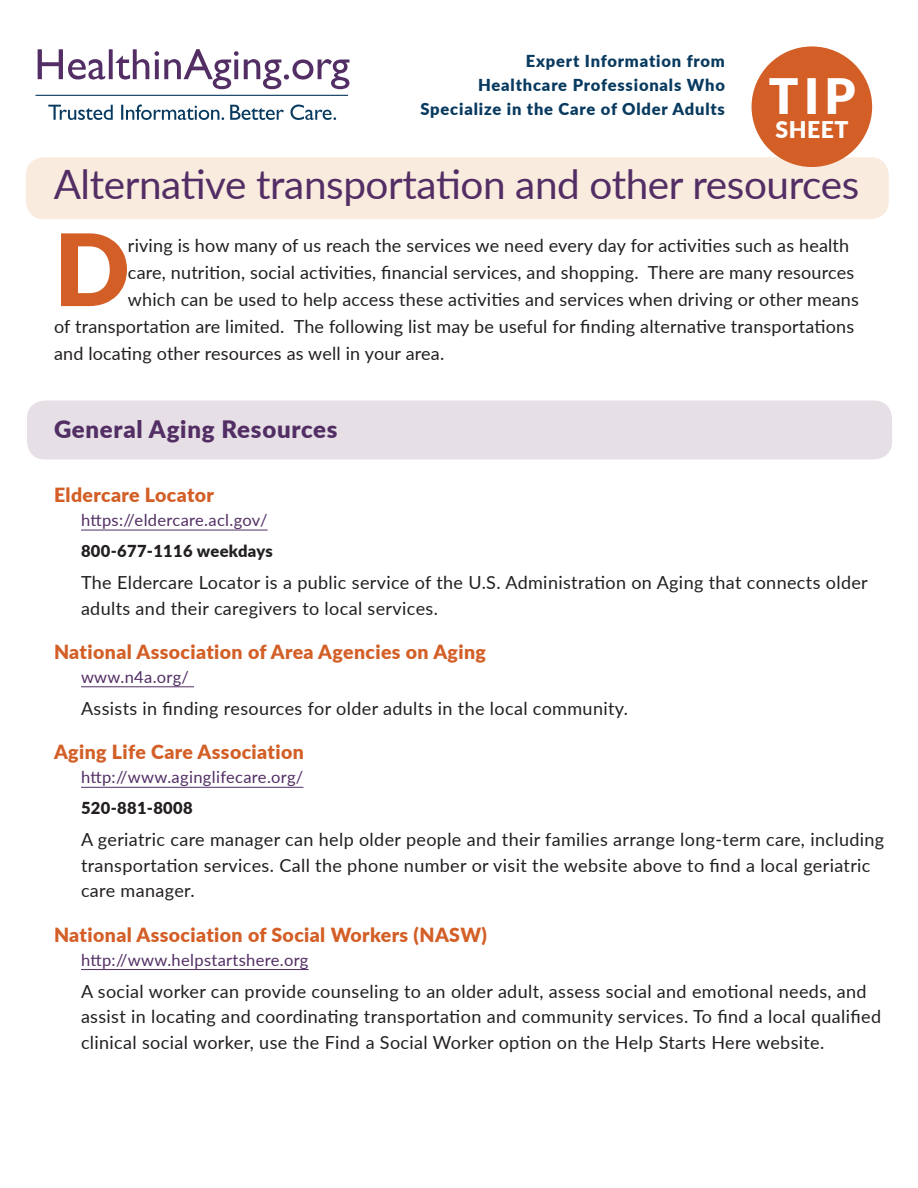
<style>
.page{position:relative;width:918px;height:1188px;background:#fff}
.page>*{position:absolute;margin:0;border:0;box-sizing:border-box;transform-origin:0 0}
.t1{font:900 99.75px "Lato";color:#d35f27}
.t2{font:900 48.9px "Lato";color:#fff}
.t3{font:40.5px "Lato";letter-spacing:-.01em;color:#522e64}
.t4{font:900 24px "Lato";letter-spacing:.03em;color:#522e64}
.t5{font:900 23.1px "Lato";letter-spacing:.02em;color:#fff}
.t6{font:900 19.5px "Lato";letter-spacing:.02em;color:#d35f27}
.t7{font:18px/25.5px "Lato";letter-spacing:.02em;color:#231f20}
.t8{font:16.5px "Lato";letter-spacing:.02em;color:#522e64}
.t9{font:900 16.5px/24px "Lato";letter-spacing:.05em;color:#083a5f;text-align:right}
.t10{font:900 16.5px "Lato";letter-spacing:.02em;color:#231f20}
</style>
<div class="page">
<div style="left:27px;top:400px;width:865px;height:59px;background:#e6dfe6;border-radius:18px"></div>
<div style="left:26px;top:157px;width:863px;height:62px;background:#faebdf;border-radius:18px"></div>
<div style="left:752px;top:46px;width:120px;height:121px;background:#d35f27;border-radius:50%"></div>
<hr style="left:36px;top:95px;width:312px;height:1px;background:#083a5f">
<svg style="left:48px;top:105px;width:288px;height:15px"></svg>
<svg style="left:38px;top:49px;width:311px;height:40px"></svg>
<hr style="left:81px;top:530px;width:187px;height:1px;background:#522e64">
<hr style="left:81px;top:686px;width:113px;height:1px;background:#522e64">
<hr style="left:81px;top:787px;width:222px;height:1px;background:#522e64">
<hr style="left:81px;top:969px;width:228px;height:1px;background:#522e64">
<p class="t9" style="left:420px;top:48px;width:306px">Expert Information from<br>Healthcare Professionals Who<br>Specialize in the Care of Older Adults</p>
<p class="t2" style="left:769px;top:60px;width:88px">TIP</p>
<p class="t5" style="left:775px;top:112px;width:75px">SHEET</p>
<p class="t3" style="left:54px;top:155px;width:807px">Alternative transportation and other resources</p>
<p class="t1" style="left:54px;top:195px;width:77px">D</p>
<p class="t7" style="left:128px;top:232px;width:723px">riving is how many of us reach the services we need every day for activities such as health</p>
<p class="t7" style="left:128px;top:259px;width:728px">care, nutrition, social activities, financial services, and shopping. There are many resources</p>
<p class="t7" style="left:128px;top:286px;width:733px">which can be used to help access these activities and services when driving or other means</p>
<p class="t7" style="left:54px;top:313px;width:802px">of transportation are limited. The following list may be useful for finding alternative transportations</p>
<p class="t7" style="left:54px;top:340px;width:392px">and locating other resources as well in your area.</p>
<p class="t4" style="left:54px;top:411px;width:285px">General Aging Resources</p>
<p class="t6" style="left:54px;top:480px;width:162px">Eldercare Locator</p>
<p class="t8" style="left:81px;top:508px;width:188px">https://eldercare.acl.gov/</p>
<p class="t10" style="left:81px;top:539px;width:193px">800-677-1116 weekdays</p>
<p class="t7" style="left:81px;top:569px;width:788px">The Eldercare Locator is a public service of the U.S. Administration on Aging that connects older adults and their caregivers to local services.</p>
<p class="t6" style="left:54px;top:637px;width:434px">National Association of Area Agencies on Aging</p>
<p class="t8" style="left:81px;top:665px;width:110px">www.n4a.org/</p>
<p class="t7" style="left:81px;top:695px;width:549px">Assists in finding resources for older adults in the local community.</p>
<p class="t6" style="left:54px;top:738px;width:251px">Aging Life Care Association</p>
<p class="t8" style="left:81px;top:766px;width:224px">http://www.aginglifecare.org/</p>
<p class="t10" style="left:81px;top:796px;width:113px">520-881-8008</p>
<p class="t7" style="left:81px;top:826px;width:805px">A geriatric care manager can help older people and their families arrange long-term care, including transportation services. Call the phone number or visit the website above to find a local geriatric care manager.</p>
<p class="t6" style="left:54px;top:920px;width:434px">National Association of Social Workers (NASW)</p>
<p class="t8" style="left:81px;top:948px;width:229px">http://www.helpstartshere.org</p>
<p class="t7" style="left:81px;top:978px;width:802px">A social worker can provide counseling to an older adult, assess social and emotional needs, and assist in locating and coordinating transportation and community services. To find a local qualified clinical social worker, use the Find a Social Worker option on the Help Starts Here website.</p>
</div>
